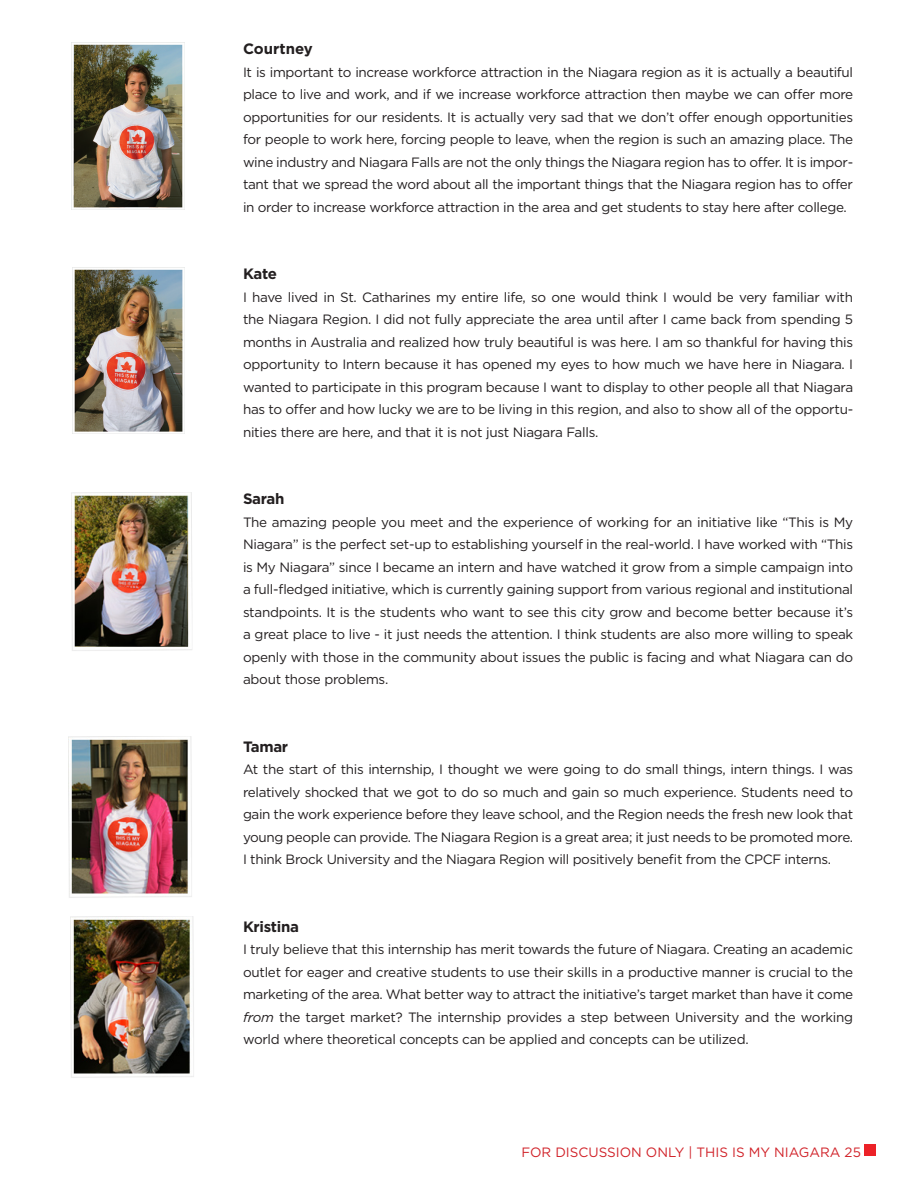
<style>
.page{position:relative;width:918px;height:1188px;background:#fff}
.page>*{position:absolute;margin:0;border:0;box-sizing:border-box;transform-origin:0 0}
.body{font:700 15px "Gotham";letter-spacing:-.02em;color:#231f20}
.body-2{font:700 15px "Gotham";color:#231f20}
.body-3{font:13.5px/22.5px "Gotham";letter-spacing:-.02em;color:#231f20;text-align:justify}
.t1{font:13.5px "Gotham";color:#d1232a}
.s1{font-style:italic}
</style>
<div class="page">
<div style="left:865px;top:1145px;width:11px;height:11px;background:#ec2127"></div>
<img style="left:72px;top:42px;width:113px;height:167px">
<img style="left:72px;top:268px;width:113px;height:166px">
<img style="left:68px;top:736px;width:124px;height:162px">
<img style="left:72px;top:493px;width:120px;height:158px">
<img style="left:70px;top:916px;width:124px;height:162px">
<p class="body-2" style="left:243px;top:39px;width:71px">Courtney</p>
<p class="body-3" style="left:243px;top:60px;width:612px">It is important to increase workforce attraction in the Niagara region as it is actually a beautiful place to live and work, and if we increase workforce attraction then maybe we can offer more opportunities for our residents. It is actually very sad that we don’t offer enough opportunities for people to work here, forcing people to leave, when the region is such an amazing place. The wine industry and Niagara Falls are not the only things the Niagara region has to offer. It is impor&shy;tant that we spread the word about all the important things that the Niagara region has to offer in order to increase workforce attraction in the area and get students to stay here after college.</p>
<p class="body" style="left:243px;top:264px;width:35px">Kate</p>
<p class="body-3" style="left:243px;top:285px;width:612px">I have lived in St. Catharines my entire life, so one would think I would be very familiar with the Niagara Region. I did not fully appreciate the area until after I came back from spending 5 months in Australia and realized how truly beautiful is was here. I am so thankful for having this opportunity to Intern because it has opened my eyes to how much we have here in Niagara. I wanted to participate in this program because I want to display to other people all that Niagara has to offer and how lucky we are to be living in this region, and also to show all of the opportu&shy;nities there are here, and that it is not just Niagara Falls.</p>
<p class="body" style="left:243px;top:489px;width:43px">Sarah</p>
<p class="body-3" style="left:243px;top:510px;width:612px">The amazing people you meet and the experience of working for an initiative like “This is My Niagara” is the perfect set-up to establishing yourself in the real-world. I have worked with “This is My Niagara” since I became an intern and have watched it grow from a simple campaign into a full-fledged initiative, which is currently gaining support from various regional and institutional standpoints. It is the students who want to see this city grow and become better because it’s a great place to live - it just needs the attention. I think students are also more willing to speak openly with those in the community about issues the public is facing and what Niagara can do about those problems.</p>
<p class="body" style="left:243px;top:736px;width:47px">Tamar</p>
<p class="body-3" style="left:243px;top:758px;width:612px">At the start of this internship, I thought we were going to do small things, intern things. I was relatively shocked that we got to do so much and gain so much experience. Students need to gain the work experience before they leave school, and the Region needs the fresh new look that young people can provide. The Niagara Region is a great area; it just needs to be promoted more.<br>I think Brock University and the Niagara Region will positively benefit from the CPCF interns.</p>
<p class="body" style="left:243px;top:916px;width:58px">Kristina</p>
<p class="body-3" style="left:243px;top:938px;width:612px">I truly believe that this internship has merit towards the future of Niagara. Creating an academic outlet for eager and creative students to use their skills in a productive manner is crucial to the marketing of the area. What better way to attract the initiative’s target market than have it come <span class="s1">from</span> the target market? The internship provides a step between University and the working world where theoretical concepts can be applied and concepts can be utilized.</p>
<p class="t1" style="left:521px;top:1143px;width:341px">FOR DISCUSSION ONLY | THIS IS MY NIAGARA 25</p>
</div>
